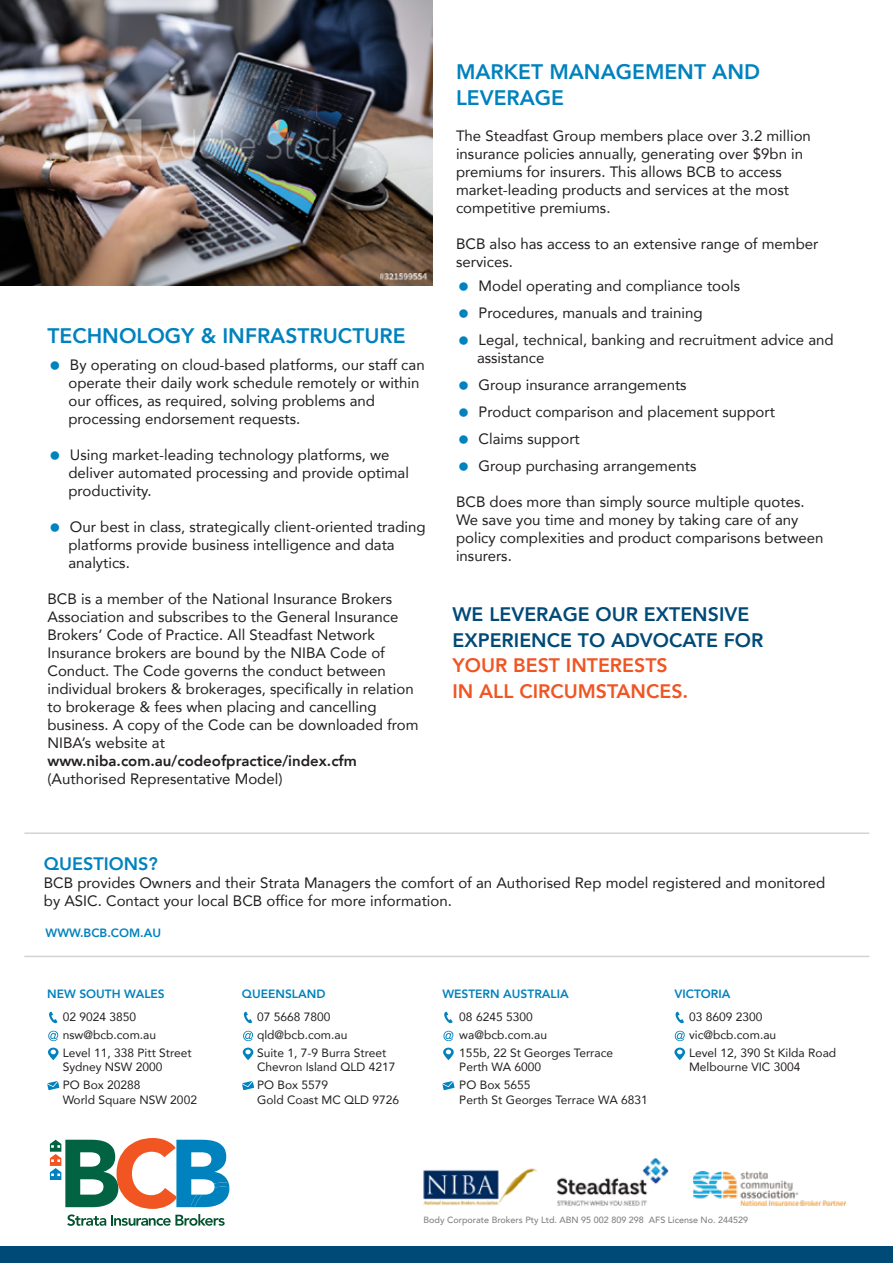
<style>
.page{position:relative;width:893px;height:1263px;background:#fff}
.page>*{position:absolute;margin:0;border:0;box-sizing:border-box;transform-origin:0 0}
.t1{font:800 21px/25.2px "Avenir";color:#0082be}
.t2{font:800 19.5px/25.5px "Avenir";color:#004a77}
.t3{font:800 19.5px/25.5px "Avenir";color:#f05522}
.t4{font:800 18px "Avenir";color:#0082be}
.t5{font:15px/18px "Avenir";color:#231f20}
.t6{font:800 15px "Avenir";color:#231f20}
.t7{font:12px/18px "Avenir";color:#231f20}
.t8{font:800 12px "Avenir";color:#0082be}
.t9{font:500 9px "Avenir";color:#808285}
</style>
<div class="page">
<div style="left:0;top:1246px;width:893px;height:17px;background:#004a77"></div>
<img style="left:557px;top:1158px;width:112px;height:47px">
<img style="left:423px;top:1168px;width:115px;height:38px">
<img style="left:694px;top:1171px;width:152px;height:35px">
<svg style="left:48px;top:1031px;width:10px;height:10px"></svg>
<svg style="left:49px;top:1012px;width:9px;height:11px"></svg>
<svg style="left:48px;top:1047px;width:11px;height:13px"></svg>
<svg style="left:47px;top:1081px;width:12px;height:9px"></svg>
<svg style="left:243px;top:1031px;width:10px;height:10px"></svg>
<svg style="left:244px;top:1012px;width:8px;height:11px"></svg>
<svg style="left:243px;top:1047px;width:10px;height:13px"></svg>
<svg style="left:242px;top:1081px;width:12px;height:9px"></svg>
<svg style="left:443px;top:1031px;width:10px;height:10px"></svg>
<svg style="left:444px;top:1012px;width:9px;height:11px"></svg>
<svg style="left:443px;top:1047px;width:11px;height:13px"></svg>
<svg style="left:442px;top:1081px;width:13px;height:9px"></svg>
<svg style="left:675px;top:1031px;width:10px;height:10px"></svg>
<svg style="left:676px;top:1012px;width:8px;height:11px"></svg>
<svg style="left:674px;top:1047px;width:11px;height:13px"></svg>
<hr style="left:25px;top:832px;width:844px;height:2px;background:#d1d3d4">
<hr style="left:25px;top:956px;width:844px;height:1px;background:#d1d3d4">
<svg style="left:50px;top:1138px;width:179px;height:88px"></svg>
<img style="left:1px;top:0;width:431px;height:286px">
<h1 class="t1" style="left:47px;top:323px;width:360px">TECHNOLOGY &amp; INFRASTRUCTURE</h1>
<p class="t5" style="left:68px;top:355px;width:358px">By operating on cloud-based platforms, our staff can operate their daily work schedule remotely or within our offices, as required, solving problems and processing endorsement requests.</p>
<p class="t5" style="left:68px;top:445px;width:342px">Using market-leading technology platforms, we deliver automated processing and provide optimal productivity.</p>
<p class="t5" style="left:68px;top:517px;width:359px">Our best in class, strategically client-oriented trading platforms provide business intelligence and data analytics.</p>
<p class="t5" style="left:47px;top:589px;width:373px">BCB is a member of the National Insurance Brokers Association and subscribes to the General Insurance Brokers’ Code of Practice. All Steadfast Network Insurance brokers are bound by the NIBA Code of Conduct. The Code governs the conduct between individual brokers &amp; brokerages, specifically in relation to brokerage &amp; fees when placing and cancelling business. A copy of the Code can be downloaded from NIBA’s website at</p>
<p class="t6" style="left:47px;top:749px;width:311px">www.niba.com.au/codeofpractice/index.cfm</p>
<p class="t5" style="left:47px;top:769px;width:237px">(Authorised Representative Model)</p>
<h1 class="t1" style="left:456px;top:59px;width:306px">MARKET MANAGEMENT AND<br>LEVERAGE</h1>
<p class="t5" style="left:456px;top:126px;width:356px">The Steadfast Group members place over 3.2 million insurance policies annually, generating over $9bn in premiums for insurers. This allows BCB to access market-leading products and services at the most competitive premiums.</p>
<p class="t5" style="left:456px;top:234px;width:364px">BCB also has access to an extensive range of member services.</p>
<p class="t5" style="left:478px;top:271px;width:357px;line-height:27px">Model operating and compliance tools<br>Procedures, manuals and training<br>Legal, technical, banking and recruitment advice and</p>
<p class="t5" style="left:477px;top:343px;width:300px;line-height:27px">assistance<br>Group insurance arrangements<br>Product comparison and placement support<br>Claims support<br>Group purchasing arrangements</p>
<p class="t5" style="left:456px;top:492px;width:369px">BCB does more than simply source multiple quotes.<br>We save you time and money by taking care of any policy complexities and product comparisons between insurers.</p>
<h2 class="t2" style="left:452px;top:602px;width:312px">WE LEVERAGE OUR EXTENSIVE<br>EXPERIENCE TO ADVOCATE FOR</h2>
<h2 class="t3" style="left:452px;top:653px;width:237px">YOUR BEST INTERESTS<br>IN ALL CIRCUMSTANCES.</h2>
<p class="t4" style="left:44px;top:850px;width:115px">QUESTIONS?</p>
<p class="t5" style="left:44px;top:873px;width:783px">BCB provides Owners and their Strata Managers the comfort of an Authorised Rep model registered and monitored by ASIC. Contact your local BCB office for more information.</p>
<p class="t8" style="left:46px;top:923px;width:117px">WWW.BCB.COM.AU</p>
<p class="t8" style="left:47px;top:984px;width:119px">NEW SOUTH WALES</p>
<p class="t7" style="left:63px;top:1007px;width:130px">02 9024 3850 nsw@bcb.com.au<br>Level 11, 338 Pitt Street</p>
<p class="t7" style="left:63px;top:1058px;width:101px">Sydney NSW 2000<br>PO Box 20288</p>
<p class="t7" style="left:63px;top:1090px;width:136px">World Square NSW 2002</p>
<p class="t8" style="left:242px;top:984px;width:85px">QUEENSLAND</p>
<p class="t7" style="left:257px;top:1007px;width:131px">07 5668 7800 qld@bcb.com.au<br>Suite 1, 7-9 Burra Street</p>
<p class="t7" style="left:257px;top:1058px;width:140px">Chevron Island QLD 4217<br>PO Box 5579</p>
<p class="t7" style="left:257px;top:1090px;width:144px">Gold Coast MC QLD 9726</p>
<p class="t8" style="left:442px;top:984px;width:128px">WESTERN AUSTRALIA</p>
<p class="t7" style="left:459px;top:1007px;width:155px">08 6245 5300 wa@bcb.com.au<br>155b, 22 St Georges Terrace</p>
<p class="t7" style="left:459px;top:1058px;width:83px">Perth WA 6000<br>PO Box 5655</p>
<p class="t7" style="left:459px;top:1090px;width:190px">Perth St Georges Terrace WA 6831</p>
<p class="t8" style="left:674px;top:984px;width:58px">VICTORIA</p>
<p class="t7" style="left:689px;top:1007px;width:149px">03 8609 2300 vic@bcb.com.au<br>Level 12, 390 St Kilda Road</p>
<p class="t7" style="left:689px;top:1058px;width:113px">Melbourne VIC 3004</p>
<p class="t9" style="left:424px;top:1212px;width:326px">Body Corporate Brokers Pty Ltd. ABN 95 002 809 298 AFS License No. 244529</p>
</div>
